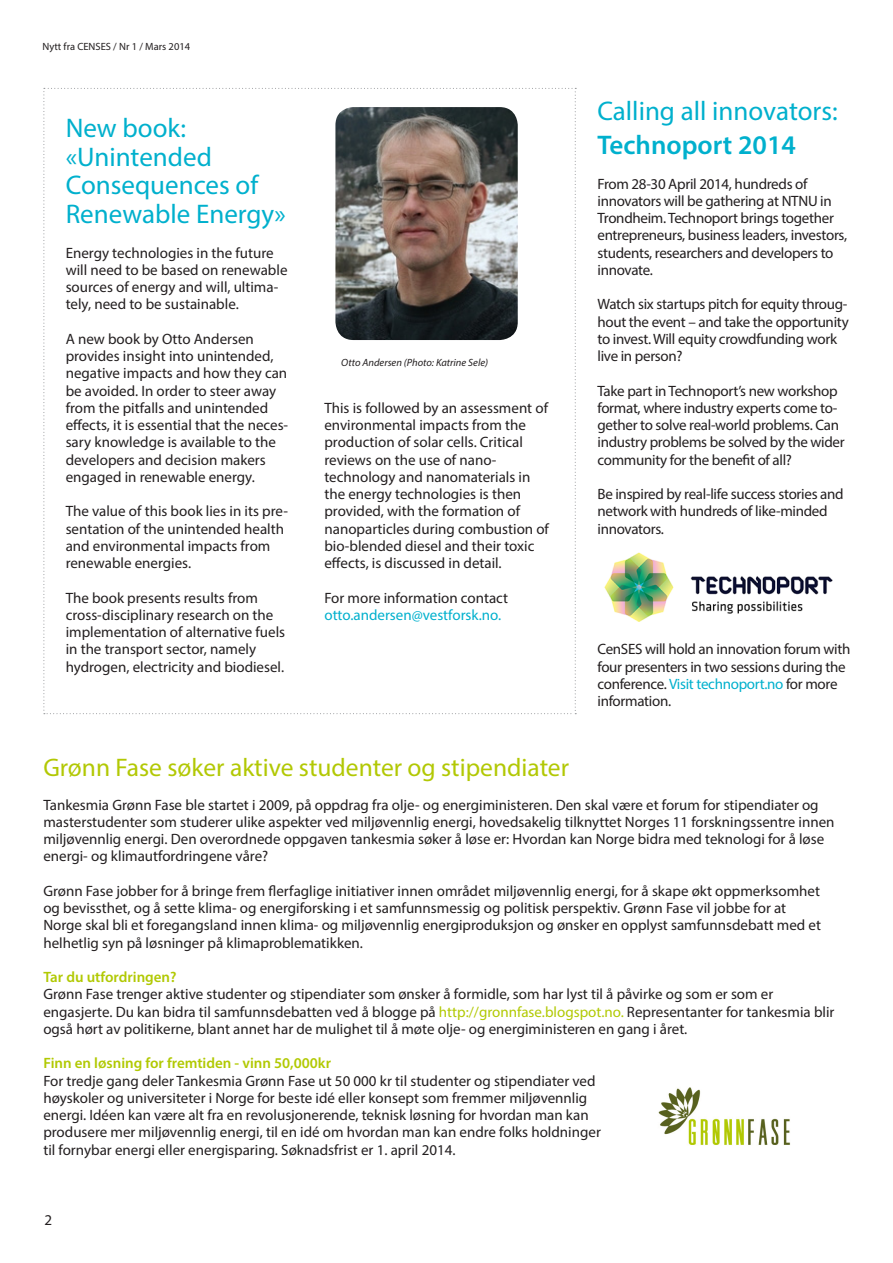
<style>
.page{position:relative;width:893px;height:1263px;background:#fff}
.page>*{position:absolute;margin:0;border:0;box-sizing:border-box;transform-origin:0 0}
.Tittelnivå_2_SemiLig{font:27px/28.5px "Myriad Pro";color:#00b0cd}
.Brødtekst{font:27px/34.5px "Myriad Pro";color:#00b0cd}
.Ingress{font:25.5px "Myriad Pro";color:#b2c804}
.Brødtekst-2{font:15px/17.2px "Myriad Pro";color:#231f20}
.Brødtekst-3{font:15px/17.2px "Myriad Pro";letter-spacing:-.02em;color:#231f20}
.Brødtekst-4{font:600 15px "Myriad Pro";color:#b1c903}
.Brødtekst-5{font:15px "Myriad Pro";color:#00b0cd}
.bildetekst{font:italic 10.5px "Myriad Pro";color:#231f20}
.t1{font:10.5px "Myriad Pro";color:#231f20}
.s1{font-weight:600}
.s2{color:#00b0cd}
.s3{color:#b1c903}
</style>
<div class="page">
<svg style="left:43px;top:88px;width:533px;height:626px"></svg>
<img style="left:335px;top:107px;width:183px;height:233px">
<img style="left:658px;top:1087px;width:132px;height:58px">
<img style="left:604px;top:552px;width:229px;height:70px">
<p class="t1" style="left:43px;top:40px;width:149px">Nytt fra CENSES / Nr 1 / Mars 2014</p>
<p class="Tittelnivå_2_SemiLig" style="left:66px;top:114px;width:221px">New book: «Unintended<br>Consequences of<br>Renewable Energy»</p>
<p class="Brødtekst-2" style="left:66px;top:244px;width:223px">Energy technologies in the future will need to be based on renewable sources of energy and will, ultima&shy;tely, need to be sustainable.</p>
<p class="Brødtekst-2" style="left:66px;top:330px;width:224px">A new book by Otto Andersen provides insight into unintended, negative impacts and how they can be avoided. In order to steer away from the pitfalls and unintended effects, it is essential that the neces&shy;sary knowledge is available to the developers and decision makers engaged in renewable energy.</p>
<p class="Brødtekst-2" style="left:66px;top:502px;width:224px">The value of this book lies in its pre&shy;sentation of the unintended health and environmental impacts from renewable energies.</p>
<p class="Brødtekst-2" style="left:66px;top:589px;width:221px">The book presents results from cross-disciplinary research on the implementation of alternative fuels in the transport sector, namely</p>
<p class="Brødtekst-2" style="left:66px;top:658px;width:220px">hydrogen, electricity and biodiesel.</p>
<p class="bildetekst" style="left:341px;top:356px;width:148px">Otto Andersen (Photo: Katrine Sele)</p>
<p class="Brødtekst-2" style="left:324px;top:399px;width:225px">This is followed by an assessment of environmental impacts from the</p>
<p class="Brødtekst-2" style="left:324px;top:433px;width:200px">production of solar cells. Critical</p>
<p class="Brødtekst-2" style="left:324px;top:451px;width:173px">reviews on the use of nano-</p>
<p class="Brødtekst-2" style="left:324px;top:468px;width:226px">technology and nanomaterials in the energy technologies is then provided, with the formation of nanoparticles during combustion of bio-blended diesel and their toxic effects, is discussed in detail.</p>
<p class="Brødtekst-2" style="left:324px;top:589px;width:185px">For more information contact</p>
<p class="Brødtekst-5" style="left:324px;top:606px;width:178px">otto.andersen@vestforsk.no.</p>
<p class="Brødtekst" style="left:597px;top:93px;width:242px">Calling all innovators:<br><span class="s1">Technoport 2014</span></p>
<p class="Brødtekst-3" style="left:597px;top:175px;width:251px">From 28-30 April 2014, hundreds of innovators will be gathering at NTNU in Trondheim. Technoport brings together entrepreneurs, business leaders, investors, students, researchers and developers to innovate.</p>
<p class="Brødtekst-3" style="left:597px;top:295px;width:253px">Watch six startups pitch for equity throug&shy;hout the event – and take the opportunity to invest. Will equity crowdfunding work live in person?</p>
<p class="Brødtekst-3" style="left:597px;top:382px;width:249px">Take part in Technoport’s new workshop format, where industry experts come to&shy;gether to solve real-world problems. Can industry problems be solved by the wider community for the benefit of all?</p>
<p class="Brødtekst-3" style="left:597px;top:485px;width:248px">Be inspired by real-life success stories and network with hundreds of like-minded innovators.</p>
<p class="Brødtekst-3" style="left:597px;top:640px;width:254px">CenSES will hold an innovation forum with four presenters in two sessions during the conference. <span class="s2">Visit technoport.no</span> for more information.</p>
<p class="Ingress" style="left:43px;top:751px;width:527px">Grønn Fase søker aktive studenter og stipendiater</p>
<p class="Brødtekst-2" style="left:43px;top:796px;width:793px">Tankesmia Grønn Fase ble startet i 2009, på oppdrag fra olje- og energiministeren. Den skal være et forum for stipendiater og masterstudenter som studerer ulike aspekter ved miljøvennlig energi, hovedsakelig tilknyttet Norges 11 forskningssentre innen miljøvennlig energi. Den overordnede oppgaven tankesmia søker å løse er: Hvordan kan Norge bidra med teknologi for å løse energi- og klimautfordringene våre?</p>
<p class="Brødtekst-2" style="left:43px;top:882px;width:778px">Grønn Fase jobber for å bringe frem flerfaglige initiativer innen området miljøvennlig energi, for å skape økt oppmerksomhet og bevissthet, og å sette klima- og energiforsking i et samfunnsmessig og politisk perspektiv. Grønn Fase vil jobbe for at</p>
<p class="Brødtekst-2" style="left:43px;top:916px;width:779px">Norge skal bli et foregangsland innen klima- og miljøvennlig energiproduksjon og ønsker en opplyst samfunnsdebatt med et helhetlig syn på løsninger på klimaproblematikken.</p>
<p class="Brødtekst-4" style="left:43px;top:967px;width:135px">Tar du utfordringen?</p>
<p class="Brødtekst-2" style="left:43px;top:985px;width:731px">Grønn Fase trenger aktive studenter og stipendiater som ønsker å formidle, som har lyst til å påvirke og som er som er</p>
<p class="Brødtekst-2" style="left:43px;top:1003px;width:793px">engasjerte. Du kan bidra til samfunnsdebatten ved å blogge på <span class="s3">http://gronnfase.blogspot.no.</span> Representanter for tankesmia blir også hørt av politikerne, blant annet har de mulighet til å møte olje- og energiministeren en gang i året.</p>
<p class="Brødtekst-4" style="left:43px;top:1054px;width:289px">Finn en løsning for fremtiden - vinn 50,000kr</p>
<p class="Brødtekst-2" style="left:43px;top:1072px;width:559px">For tredje gang deler Tankesmia Grønn Fase ut 50 000 kr til studenter og stipendiater ved høyskoler og universiteter i Norge for beste idé eller konsept som fremmer miljøvennlig energi. Idéen kan være alt fra en revolusjonerende, teknisk løsning for hvordan man kan produsere mer miljøvennlig energi, til en idé om hvordan man kan endre folks holdninger</p>
<p class="Brødtekst-2" style="left:43px;top:1141px;width:414px">til fornybar energi eller energisparing. Søknadsfrist er 1. april 2014.</p>
<p class="Brødtekst-2" style="left:45px;top:1211px;width:9px">2</p>
</div>
